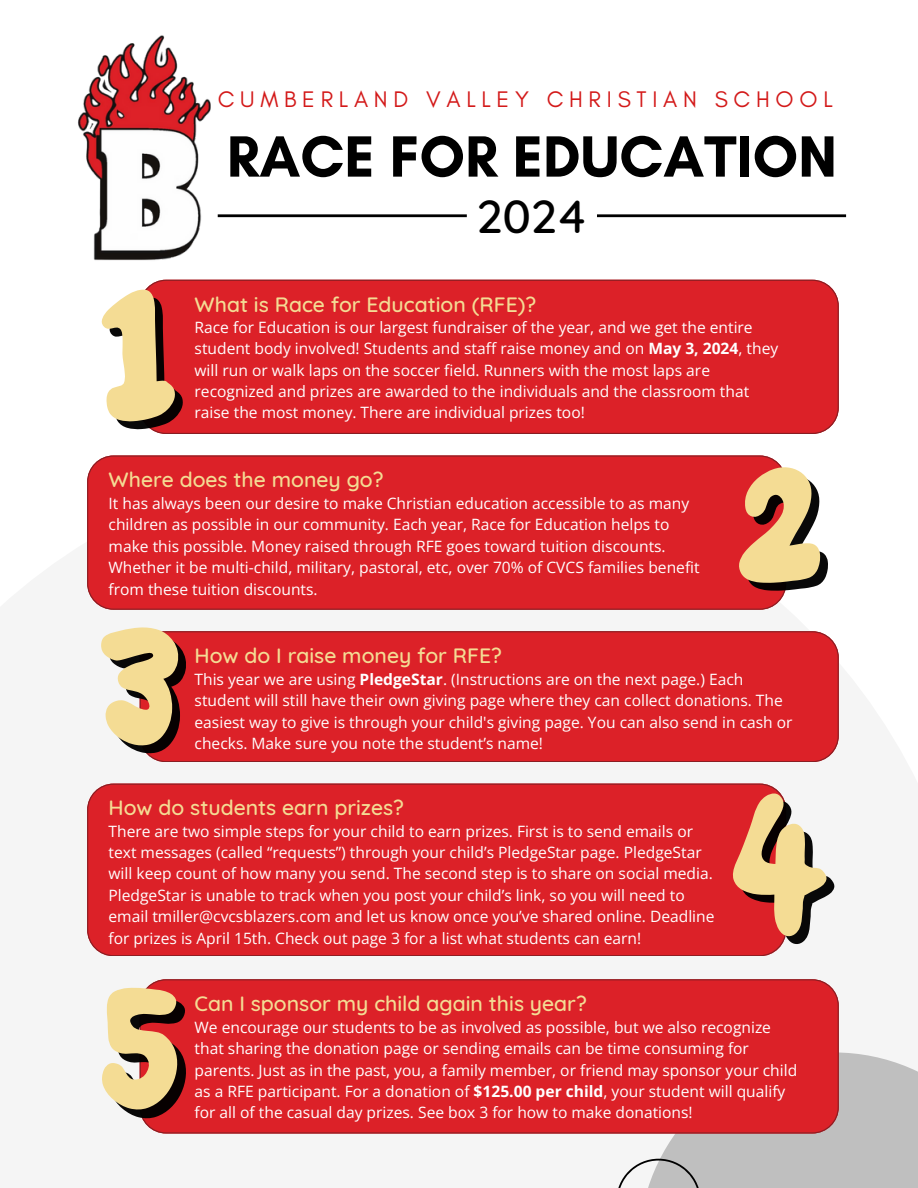
<style>
.page{position:relative;width:918px;height:1188px;background:#fff}
.page>*{position:absolute;margin:0;border:0;box-sizing:border-box;transform-origin:0 0}
.t1{font:199.05px "NF Lepetitcochon Regular";color:rgb(0 0 0/.97)}
.t2{font:178.05px "NF Lepetitcochon Regular";color:rgb(0 0 0/.97)}
.t3{font:700 59.25px "Glacial Indifference";color:#000}
.t4{font:500 47.25px "Quicksand";color:#000}
.t5{font:22.95px "Glacial Indifference";letter-spacing:.25em;color:#d31919}
.t6{font:500 21.15px "Quicksand";color:#f4dc94}
.t7{font:15.6px/21.3px "Open Sans";color:#fff}
.s1{font-weight:700}
</style>
<div class="page">
<div style="left:140px;top:280px;width:698px;height:154px;background:#dc2128"></div>
<div style="left:0;top:455px;width:918px;height:733px;background:#f5f5f5"></div>
<div style="left:87px;top:455px;width:699px;height:155px;background:#dc2128"></div>
<div style="left:140px;top:631px;width:698px;height:131px;background:#dc2128"></div>
<div style="left:87px;top:784px;width:699px;height:172px;background:#dc2128"></div>
<div style="left:639px;top:1052px;width:279px;height:136px;background:#bfbfbf"></div>
<div style="left:140px;top:979px;width:698px;height:154px;background:#dc2128"></div>
<svg style="left:618px;top:1159px;width:81px;height:29px"></svg>
<img style="left:78px;top:35px;width:140px;height:226px">
<hr style="left:218px;top:214px;width:249px;height:3px;background:#000">
<hr style="left:597px;top:214px;width:249px;height:3px;background:#000">
<h3 class="t5" style="left:218px;top:86px;width:616px">CUMBERLAND VALLEY CHRISTIAN SCHOOL</h3>
<p class="t3" style="left:227px;top:120px;width:612px">RACE FOR EDUCATION</p>
<h3 class="t4" style="left:476px;top:186px;width:112px">2024</h3>
<h2 class="t2" style="left:107px;top:239px;width:80px">1</h2>
<p class="t6" style="left:195px;top:291px;width:343px">What is Race for Education (RFE)?</p>
<h1 class="t7" style="left:195px;top:316px;width:585px">Race for Education is our largest fundraiser of the year, and we get the entire student body involved! Students and staff raise money and on <span class="s1">May 3, 2024</span>, they will run or walk laps on the soccer field. Runners with the most laps are recognized and prizes are awarded to the individuals and the classroom that raise the most money. There are individual prizes too!</h1>
<h2 class="t6" style="left:109px;top:466px;width:277px">Where does the money go?</h2>
<p class="t7" style="left:109px;top:492px;width:593px">It has always been our desire to make Christian education accessible to as many children as possible in our community. Each year, Race for Education helps to make this possible. Money raised through RFE goes toward tuition discounts.<br>Whether it be multi-child, military, pastoral, etc, over 70% of CVCS families benefit from these tuition discounts.</p>
<h2 class="t2" style="left:744px;top:407px;width:88px">2</h2>
<h2 class="t2" style="left:106px;top:565px;width:84px">3</h2>
<p class="t6" style="left:195px;top:642px;width:309px">How do I raise money for RFE?</p>
<h3 class="t7" style="left:195px;top:668px;width:600px">This year we are using <span class="s1">PledgeStar</span>. (Instructions are on the next page.) Each student will still have their own giving page where they can collect donations. The easiest way to give is through your child's giving page. You can also send in cash or checks. Make sure you note the student’s name!</h3>
<p class="t6" style="left:109px;top:794px;width:297px">How do students earn prizes?</p>
<p class="t7" style="left:109px;top:820px;width:608px">There are two simple steps for your child to earn prizes. First is to send emails or text messages (called “requests”) through your child’s PledgeStar page. PledgeStar will keep count of how many you send. The second step is to share on social media.<br>PledgeStar is unable to track when you post your child’s link, so you will need to email tmiller@cvcsblazers.com and let us know once you’ve shared online. Deadline for prizes is April 15th. Check out page 3 for a list what students can earn!</p>
<h2 class="t2" style="left:738px;top:752px;width:100px">4</h2>
<h1 class="t1" style="left:108px;top:913px;width:83px">5</h1>
<p class="t6" style="left:195px;top:990px;width:394px">Can I sponsor my child again this year?</p>
<h3 class="t7" style="left:195px;top:1016px;width:604px">We encourage our students to be as involved as possible, but we also recognize that sharing the donation page or sending emails can be time consuming for parents. Just as in the past, you, a family member, or friend may sponsor your child as a RFE participant. For a donation of <span class="s1">$125.00 per child</span>, your student will qualify for all of the casual day prizes. See box 3 for how to make donations!</h3>
</div>
